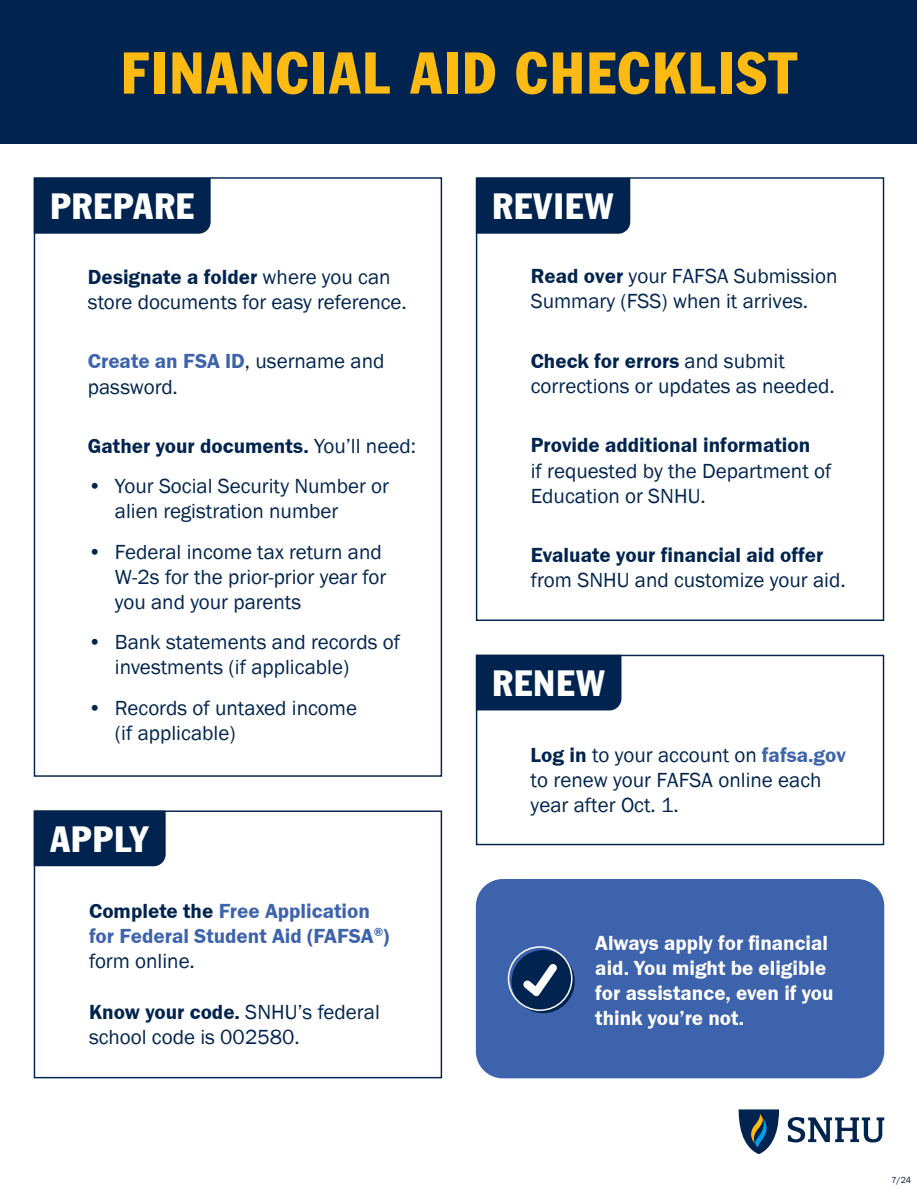
<style>
.page{position:relative;width:918px;height:1188px;background:#fff}
.page>*{position:absolute;margin:0;border:0;box-sizing:border-box;transform-origin:0 0}
.t1{font:condensed 57.9px "Franklin Gothic Std";letter-spacing:.04em;color:#fcba12}
.t2{font:condensed 36px "Franklin Gothic Std";letter-spacing:.04em;color:#fff}
.t3{font:21px/25.2px "Franklin Gothic URW Boo";color:#00244f}
.t4{font:21px "Franklin Gothic URW Dem";color:#00244f}
.t5{font:21px/25.2px "Franklin Gothic URW Dem";color:#fff}
.t6{font:21px/25.2px "Franklin Gothic URW Dem";color:#3e63ad}
.t7{font:21px/25.2px "Franklin Gothic URW Boo";color:#00244f}
.t8{font:9px "Franklin Gothic URW Boo";color:#071b39}
.s1{font-family:"Franklin Gothic URW Boo"}
.s2{font-family:"Franklin Gothic URW Boo";color:#071b39}
.s3{font-family:"Franklin Gothic URW Boo";color:#00244f}
.s4{color:#00244f}
.s5{font-family:"Franklin Gothic URW Dem"}
.s6{font-style:inherit}
.s7{font-family:"Franklin Gothic URW Dem";color:#3e63ad}
</style>
<div class="page">
<div style="left:1px;top:0;width:916px;height:144px;background:#00244f"></div>
<div style="left:34px;top:811px;width:408px;height:267px;border:1px solid #00244f"></div>
<div style="left:34px;top:811px;width:132px;height:55px;background:#00244f"></div>
<div style="left:34px;top:178px;width:177px;height:56px;background:#00244f"></div>
<div style="left:476px;top:178px;width:154px;height:56px;background:#00244f"></div>
<div style="left:476px;top:655px;width:408px;height:190px;border:1px solid #00244f"></div>
<div style="left:476px;top:655px;width:145px;height:55px;background:#00244f"></div>
<div style="left:476px;top:879px;width:408px;height:199px;background:#3e63ad;border-radius:27px"></div>
<div style="left:508px;top:946px;width:65px;height:65px;border:2px solid #fff;border-radius:50%"></div>
<svg style="left:512px;top:950px;width:63px;height:63px"></svg>
<svg style="left:788px;top:1117px;width:96px;height:26px"></svg>
<svg style="left:739px;top:1109px;width:40px;height:45px"></svg>
<h1 class="t1" style="left:121px;top:38px;width:677px">FINANCIAL AID CHECKLIST</h1>
<h2 class="t2" style="left:50px;top:184px;width:145px">PREPARE</h2>
<p class="t4" style="left:88px;top:264px;width:304px">Designate a folder <span class="s1">where you can</span></p>
<p class="t3" style="left:88px;top:289px;width:320px">store documents for easy reference.</p>
<p class="t6" style="left:88px;top:348px;width:298px">Create an FSA ID<span class="s2">,</span> <span class="s3">username and</span></p>
<p class="t3" style="left:88px;top:374px;width:91px">password.</p>
<p class="t4" style="left:88px;top:433px;width:330px">Gather your documents. <span class="s1">You’ll need:</span></p>
<p class="t3" style="left:115px;top:473px;width:276px;text-indent:-27px">• Your Social Security Number or alien registration number</p>
<p class="t3" style="left:115px;top:539px;width:273px;text-indent:-27px">• Federal income tax return and<br>W-2s for the prior-prior year for you and your parents</p>
<p class="t3" style="left:115px;top:629px;width:287px;text-indent:-27px">• Bank statements and records of investments (if applicable)</p>
<p class="t3" style="left:115px;top:695px;width:244px;text-indent:-27px">• Records of untaxed income (if applicable)</p>
<h2 class="t2" style="left:50px;top:817px;width:100px">APPLY</h2>
<p class="t6" style="left:89px;top:898px;width:302px"><span class="s4">Complete the</span> Free Application for Federal Student Aid (FAFSA<sup>®</sup>)</p>
<p class="t3" style="left:89px;top:948px;width:107px">form online.</p>
<p class="t4" style="left:89px;top:999px;width:292px">Know your code. <span class="s1">SNHU’s federal</span></p>
<p class="t3" style="left:89px;top:1024px;width:212px">school code is 002580.</p>
<h2 class="t2" style="left:493px;top:185px;width:123px">REVIEW</h2>
<p class="t7" style="left:531px;top:263px;width:308px"><span class="s5">Read over</span> <span class="s6">your</span> FAFSA Submission<br>Summary (FSS) <span class="s6">when it arrives.</span></p>
<p class="t4" style="left:531px;top:348px;width:256px">Check for errors <span class="s1">and submit</span></p>
<p class="t3" style="left:531px;top:373px;width:305px">corrections or updates as needed.</p>
<p class="t4" style="left:531px;top:433px;width:281px">Provide additional information</p>
<p class="t3" style="left:531px;top:458px;width:302px">if requested by the Department of<br>Education or SNHU.</p>
<p class="t4" style="left:531px;top:542px;width:294px">Evaluate your financial aid offer</p>
<p class="t3" style="left:531px;top:567px;width:317px">from SNHU and customize your aid.</p>
<h2 class="t2" style="left:493px;top:661px;width:114px">RENEW</h2>
<p class="t3" style="left:531px;top:742px;width:317px"><span class="s5">Log in</span> to your account on <span class="s7">fafsa.gov </span>to renew your FAFSA online each year after Oct. 1.</p>
<p class="t5" style="left:595px;top:930px;width:240px">Always apply for financial aid. You might be eligible for assistance, even if you think you’re not.</p>
<p class="t8" style="left:891px;top:1175px;width:21px">7/2<span class="s6">4</span></p>
</div>
